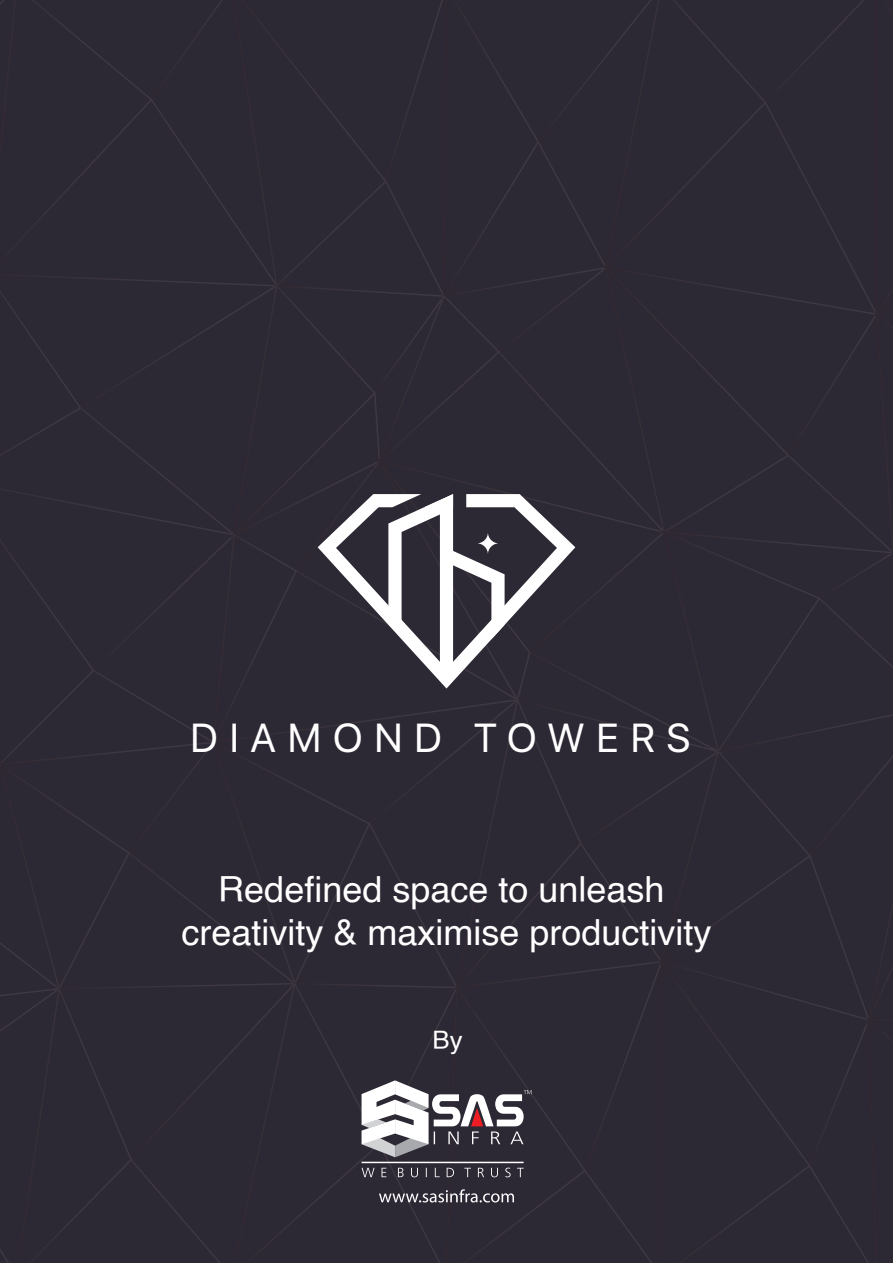
<style>
.page{position:relative;width:893px;height:1263px;background:#2c2834}
.page>*{position:absolute;margin:0;border:0;box-sizing:border-box;transform-origin:0 0}
.t1{font:40.35px "SF Pro Display";letter-spacing:.295em;color:#fff}
.t2{font:36px/43.2px "Helvetica";color:#fff;text-align:center}
.t3{font:25.35px "Helvetica";color:#fff}
</style>
<div class="page">
<p class="t1" style="left:191px;top:706px;width:501px">DIAMOND TOWERS</p>
<p class="t2" style="left:181px;top:868px;width:532px">Redefined space to unleash creativity &amp; maximise productivity</p>
<p class="t3" style="left:433px;top:1021px;width:32px">By</p>
</div>
